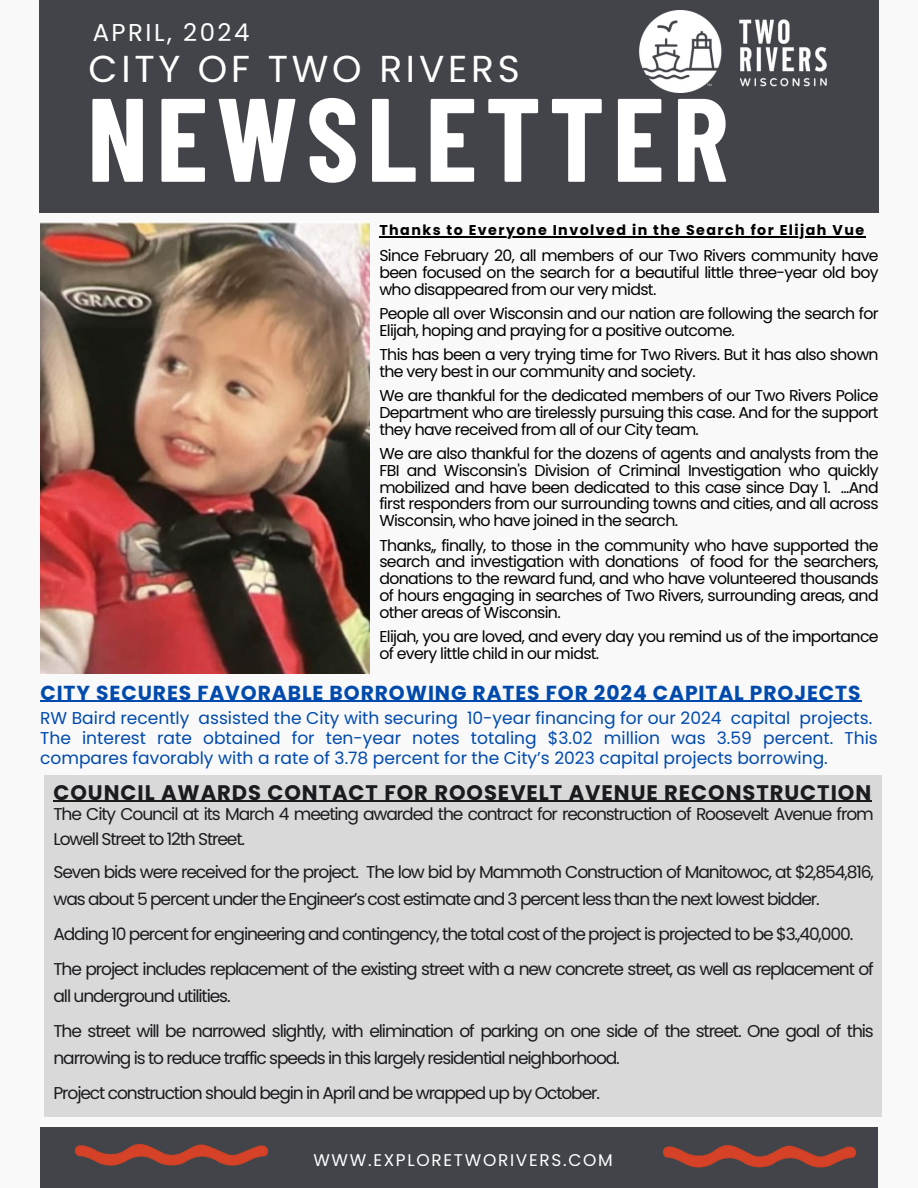
<style>
.page{position:relative;width:918px;height:1188px;background:#f9f9f9}
.page>*{position:absolute;margin:0;border:0;box-sizing:border-box;transform-origin:0 0}
.t1{font:700 118.5px "Barlow Condensed";letter-spacing:.07em;color:#fff}
.t2{font:37.5px "Poppins";letter-spacing:.1em;color:#fff}
.t3{font:24.45px "Poppins";letter-spacing:.1em;color:#fff}
.t4{font:700 21px "Poppins";letter-spacing:.045em;color:#1a1b1e}
.t5{font:700 20.25px "Poppins";letter-spacing:.045em;color:#004aad}
.t6{font:17.1px/27px "Poppins";letter-spacing:-.065em;color:#1a1b1e}
.t7{font:17.1px/20.2px "Poppins";color:#004aad}
.t8{font:16.95px "Poppins";letter-spacing:.1em;color:#fff}
.t9{font:15.75px/17px "Poppins";letter-spacing:-.04em;color:#000;text-align:justify}
.t10{font:700 14.25px "Poppins";letter-spacing:.1em;color:#000}
</style>
<div class="page">
<div style="left:39px;top:0;width:839px;height:213px;background:#424449"></div>
<img style="left:639px;top:10px;width:187px;height:82px">
<div style="left:40px;top:1127px;width:838px;height:61px;background:#424449"></div>
<img style="left:74px;top:1143px;width:195px;height:23px">
<div style="left:44px;top:776px;width:838px;height:341px;background:#d9d9d9"></div>
<img style="left:662px;top:1145px;width:195px;height:23px">
<img style="left:40px;top:221px;width:330px;height:452px">
<hr style="left:40px;top:701px;width:822px;height:1px;background:#004aad">
<hr style="left:53px;top:801px;width:819px;height:1px;background:#1a1b1e">
<hr style="left:379px;top:236px;width:487px;height:1px;background:#000">
<h6 class="t3" style="left:93px;top:16px;width:158px">APRIL, 2024</h6>
<h6 class="t2" style="left:89px;top:43px;width:433px">CITY OF TWO RIVERS</h6>
<h6 class="t1" style="left:87px;top:63px;width:643px">NEWSLETTER</h6>
<h6 class="t10" style="left:379px;top:220px;width:486px">Thanks to Everyone Involved in the Search for Elijah Vue</h6>
<h6 class="t9" style="left:379px;top:247px;width:501px">Since February 20, all members of our Two Rivers community have been focused on the search for a beautiful little three-year old boy who disappeared from our very midst.</h6>
<h6 class="t9" style="left:379px;top:305px;width:501px">People all over Wisconsin and our nation are following the search for<br>Elijah, hoping and praying for a positive outcome.</h6>
<h6 class="t9" style="left:379px;top:346px;width:501px">This has been a very trying time for Two Rivers. But it has also shown the very best in our community and society.</h6>
<h6 class="t9" style="left:379px;top:387px;width:501px">We are thankful for the dedicated members of our Two Rivers Police Department who are tirelessly pursuing this case. And for the support they have received from all of our City team.</h6>
<p class="t9" style="left:379px;top:445px;width:501px">We are also thankful for the dozens of agents and analysts from the FBI and Wisconsin's Division of Criminal Investigation who quickly mobilized and have been dedicated to this case since Day 1. ...And first responders from our surrounding towns and cities, and all across Wisconsin, who have joined in the search.</p>
<h5 class="t9" style="left:379px;top:537px;width:501px">Thanks,, finally, to those in the community who have supported the search and investigation with donations of food for the searchers, donations to the reward fund, and who have volunteered thousands of hours engaging in searches of Two Rivers, surrounding areas, and other areas of Wisconsin.</h5>
<p class="t9" style="left:379px;top:628px;width:501px">Elijah, you are loved, and every day you remind us of the importance of every little child in our midst.</p>
<h6 class="t5" style="left:40px;top:678px;width:822px">CITY SECURES FAVORABLE BORROWING RATES FOR 2024 CAPITAL PROJECTS</h6>
<h4 class="t7" style="left:40px;top:708px;width:839px">RW Baird recently assisted the City with securing 10-year financing for our 2024 capital projects.<br>The interest rate obtained for ten-year notes totaling $3.02 million was 3.59 percent. This compares favorably with a rate of 3.78 percent for the City’s 2023 capital projects borrowing.</h4>
<h6 class="t4" style="left:53px;top:778px;width:819px">COUNCIL AWARDS CONTACT FOR ROOSEVELT AVENUE RECONSTRUCTION</h6>
<p class="t6" style="left:53px;top:801px;width:822px;line-height:24.8px">The City Council at its March 4 meeting awarded the contract for reconstruction of Roosevelt Avenue from<br>Lowell Street to 12th Street.</p>
<p class="t6" style="left:53px;top:859px;width:822px">Seven bids were received for the project. The low bid by Mammoth Construction of Manitowoc, at $2,854,816, was about 5 percent under the Engineer’s cost estimate and 3 percent less than the next lowest bidder.</p>
<h6 class="t6" style="left:53px;top:921px;width:801px">Adding 10 percent for engineering and contingency, the total cost of the project is projected to be $3.,40,000.</h6>
<h6 class="t6" style="left:53px;top:956px;width:822px">The project includes replacement of the existing street with a new concrete street, as well as replacement of all underground utilities.</h6>
<h6 class="t6" style="left:53px;top:1017px;width:822px">The street will be narrowed slightly, with elimination of parking on one side of the street. One goal of this narrowing is to reduce traffic speeds in this largely residential neighborhood.</h6>
<h6 class="t6" style="left:53px;top:1079px;width:548px">Project construction should begin in April and be wrapped up by October.</h6>
<h4 class="t8" style="left:313px;top:1148px;width:301px">WWW.EXPLORETWORIVERS.COM</h4>
</div>
